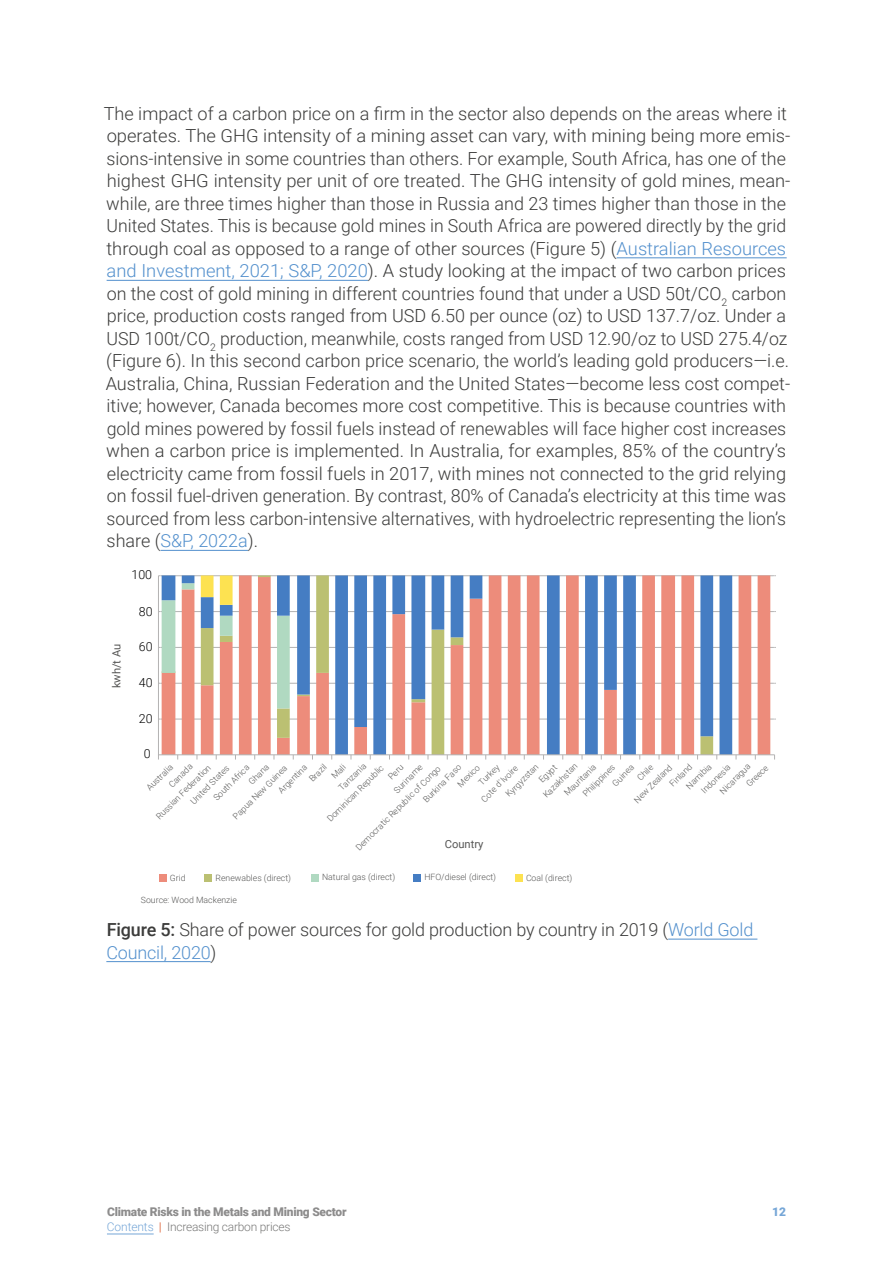
<style>
.page{position:relative;width:893px;height:1263px;background:#fff}
.page>*{position:absolute;margin:0;border:0;box-sizing:border-box;transform-origin:0 0}
.t1{font:300 18px/22.5px "Roboto";color:#3c3c3b}
.t2{font:300 12.45px "Roboto";color:#000}
.t3{font:900 12px "Roboto";letter-spacing:-.02em;color:#706f6f}
.t4{font:300 12px "Roboto";letter-spacing:-.02em;color:#575756}
.t5{font:900 12px "Roboto";color:#5390cd}
.t6{font:11.25px "Roboto";color:#575756}
.t7{font:300 8.7px "Roboto";color:#575756}
.s1{color:#5390cd}
.s2{font-weight:500}
.s3{font-weight:700;color:#de6941}
</style>
<div class="page">
<hr style="left:107px;top:1234px;width:47px;height:1px;background:#5390cd">
<hr style="left:617px;top:257px;width:170px;height:1px;background:#5390cd">
<hr style="left:107px;top:280px;width:261px;height:1px;background:#5390cd">
<hr style="left:161px;top:550px;width:87px;height:1px;background:#5390cd">
<hr style="left:668px;top:939px;width:89px;height:1px;background:#5390cd">
<hr style="left:106px;top:961px;width:105px;height:1px;background:#5390cd">
<div style="left:159px;top:874px;width:7px;height:7px;background:#ed8c7b"></div>
<div style="left:205px;top:874px;width:7px;height:7px;background:#bbc072"></div>
<div style="left:311px;top:874px;width:7px;height:7px;background:#b0d9c1"></div>
<div style="left:515px;top:874px;width:7px;height:7px;background:#fde251"></div>
<div style="left:414px;top:874px;width:7px;height:7px;background:#457dc3"></div>
<svg style="left:158px;top:575px;width:617px;height:180px"></svg>
<p class="t1" style="left:104px;top:101px;width:688px">The impact of a carbon price on a firm in the sector also depends on the areas where it operates. The GHG intensity of a mining asset can vary, with mining being more emis&shy;sions-intensive in some countries than others. For example, South Africa, has one of the highest GHG intensity per unit of ore treated. The GHG intensity of gold mines, mean&shy;while, are three times higher than those in Russia and 23 times higher than those in the United States. This is because gold mines in South Africa are powered directly by the grid through coal as opposed to a range of other sources (Figure 5) (<span class="s1">Australian Resources and Investment, 2021; S&amp;P, 2020</span>). A study looking at the impact of two carbon prices on the cost of gold mining in different countries found that under a USD 50t/CO<sub>2</sub> carbon price, production costs ranged from USD 6.50 per ounce (oz) to USD 137.7/oz. Under a USD 100t/CO<sub>2</sub> production, meanwhile, costs ranged from USD 12.90/oz to USD 275.4/oz (Figure 6). In this second carbon price scenario, the world’s leading gold producers—i.e.<br>Australia, China, Russian Federation and the United States—become less cost compet&shy;itive; however, Canada becomes more cost competitive. This is because countries with gold mines powered by fossil fuels instead of renewables will face higher cost increases when a carbon price is implemented. In Australia, for examples, 85% of the country’s electricity came from fossil fuels in 2017, with mines not connected to the grid relying on fossil fuel-driven generation. By contrast, 80% of Canada’s electricity at this time was sourced from less carbon-intensive alternatives, with hydroelectric representing the lion’s share (<span class="s1">S&amp;P, 2022a</span>).</p>
<p class="t2" style="left:132px;top:566px;width:22px">100</p>
<p class="t6" style="left:108px;top:688px;width:46px;rotate:-90deg">kwh/t Au</p>
<p class="t2" style="left:139px;top:602px;width:15px">80</p>
<p class="t2" style="left:139px;top:638px;width:15px">60</p>
<p class="t2" style="left:139px;top:674px;width:15px">40</p>
<p class="t2" style="left:139px;top:709px;width:15px">20</p>
<p class="t2" style="left:144px;top:745px;width:8px">0</p>
<p class="t7" style="left:667px;top:781px;width:29px;rotate:-45deg">Finland</p>
<p class="t7" style="left:275px;top:787px;width:38px;rotate:-45deg">Argentina</p>
<p class="t7" style="left:306px;top:776px;width:23px;rotate:-45deg">Brazil</p>
<p class="t7" style="left:329px;top:773px;width:18px;rotate:-45deg">Mali</p>
<p class="t7" style="left:336px;top:785px;width:36px;rotate:-45deg">Tanzania</p>
<p class="t7" style="left:540px;top:792px;width:46px;rotate:-45deg">Kazakhstan</p>
<p class="t7" style="left:717px;top:788px;width:41px;rotate:-45deg">Nicaragua</p>
<p class="t7" style="left:631px;top:797px;width:51px;rotate:-45deg">New Zealand</p>
<p class="t7" style="left:166px;top:781px;width:31px;rotate:-45deg">Canada</p>
<p class="t7" style="left:503px;top:791px;width:44px;rotate:-45deg">Kyrgyzstan</p>
<p class="t7" style="left:536px;top:777px;width:23px;rotate:-45deg">Egypt</p>
<p class="t7" style="left:683px;top:783px;width:33px;rotate:-45deg">Namibia</p>
<p class="t7" style="left:144px;top:785px;width:35px;rotate:-45deg">Australia</p>
<p class="t7" style="left:211px;top:795px;width:48px;rotate:-45deg">South Africa</p>
<p class="t7" style="left:246px;top:779px;width:26px;rotate:-45deg">Ghana</p>
<p class="t7" style="left:561px;top:790px;width:42px;rotate:-45deg">Mauritania</p>
<p class="t7" style="left:476px;top:780px;width:27px;rotate:-45deg">Turkey</p>
<p class="t7" style="left:420px;top:796px;width:51px;rotate:-45deg">Burkina Faso</p>
<p class="t7" style="left:391px;top:787px;width:38px;rotate:-45deg">Suriname</p>
<p class="t7" style="left:698px;top:787px;width:39px;rotate:-45deg">Indonesia</p>
<p class="t7" style="left:580px;top:790px;width:43px;rotate:-45deg">Philippines</p>
<p class="t7" style="left:609px;top:780px;width:28px;rotate:-45deg">Guinea</p>
<p class="t7" style="left:634px;top:775px;width:20px;rotate:-45deg">Chile</p>
<p class="t7" style="left:324px;top:815px;width:77px;rotate:-45deg">Dominican Republic</p>
<p class="t7" style="left:385px;top:774px;width:19px;rotate:-45deg">Peru</p>
<p class="t7" style="left:153px;top:813px;width:75px;rotate:-45deg">Russian Federation</p>
<p class="t7" style="left:455px;top:781px;width:29px;rotate:-45deg">Mexico</p>
<p class="t7" style="left:743px;top:781px;width:28px;rotate:-45deg">Greece</p>
<p class="t7" style="left:478px;top:796px;width:50px;rotate:-45deg">Cote d`Ivoire</p>
<p class="t7" style="left:230px;top:813px;width:74px;rotate:-45deg">Papua New Guinea</p>
<p class="t7" style="left:188px;top:798px;width:52px;rotate:-45deg">United States</p>
<p class="t7" style="left:353px;top:844px;width:117px;rotate:-45deg">Democratic Republic of Congo</p>
<p class="t6" style="left:445px;top:836px;width:40px">Country</p>
<p class="t7" style="left:216px;top:871px;width:77px">Renewables (direct)</p>
<p class="t7" style="left:322px;top:871px;width:75px">Natural gas (direct)</p>
<p class="t7" style="left:424px;top:871px;width:73px">HFO/diesel (direct)</p>
<p class="t7" style="left:526px;top:871px;width:48px">Coal (direct)</p>
<p class="t1" style="left:106px;top:918px;width:648px"><span class="s2">Figure 5:</span> Share of power sources for gold production by country in 2019 (<span class="s1">World Gold<br>Council, 2020</span>)</p>
<p class="t7" style="left:170px;top:871px;width:17px">Grid</p>
<p class="t7" style="left:141px;top:893px;width:98px">Source: Wood Mackenzie</p>
<p class="t3" style="left:107px;top:1203px;width:241px">Climate Risks in the Metals and Mining Sector</p>
<p class="t5" style="left:772px;top:1203px;width:15px">12</p>
<p class="t4" style="left:107px;top:1218px;width:185px"><span class="s1">Contents</span> <span class="s3">|</span> Increasing carbon prices</p>
</div>
